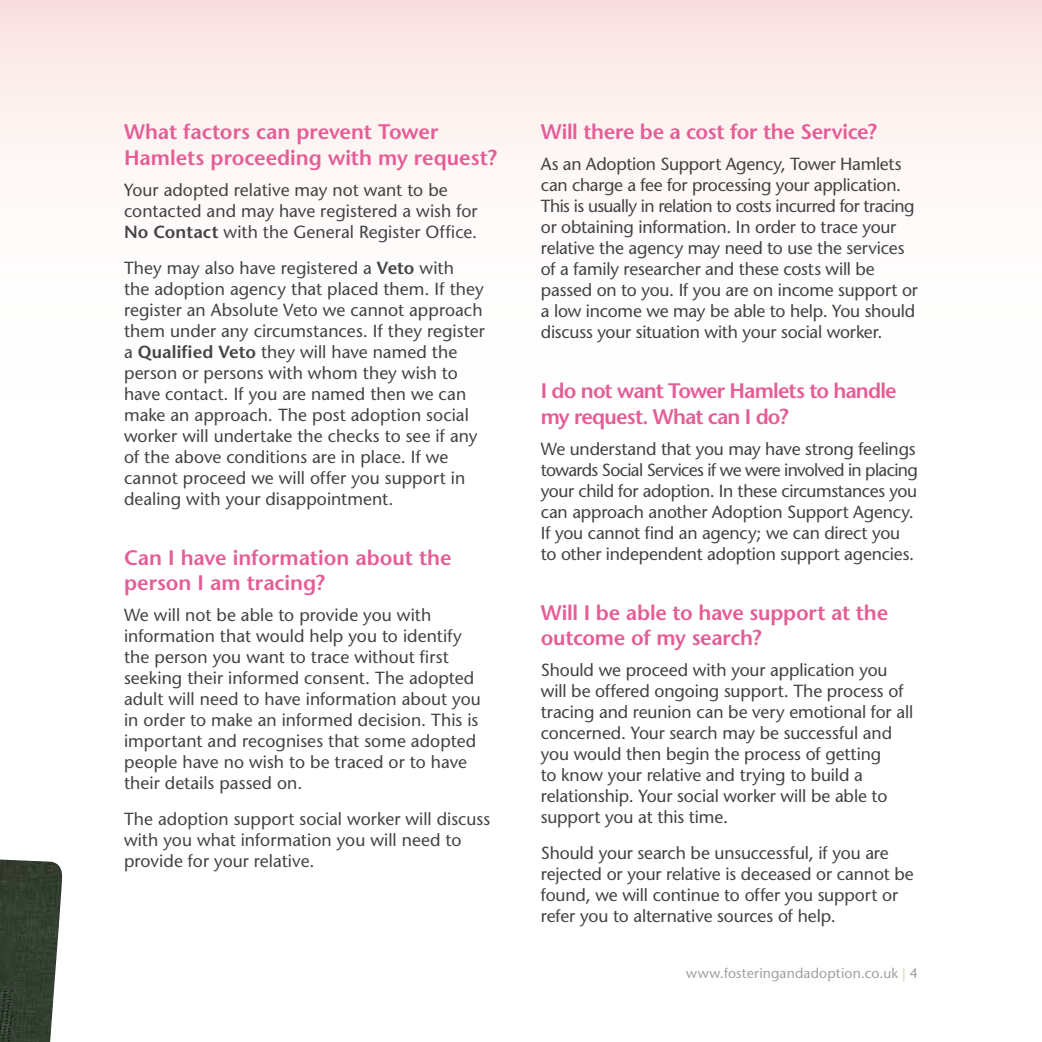
<style>
.page{position:relative;width:1042px;height:1042px;background:#fff}
.page>*{position:absolute;margin:0;border:0;box-sizing:border-box;transform-origin:0 0}
.t1{font:600 21px/25.2px "Stone Sans Std";letter-spacing:-.01em;color:#e55d96}
.t2{font:600 21px/25.2px "Stone Sans Std";letter-spacing:-.04em;color:#e55d96}
.t3{font:500 17.5px/21px "Stone Sans Std";letter-spacing:-.005em;color:#434343}
.t4{font:500 14px "Stone Sans Std";letter-spacing:.01em;color:#a0a0a0}
.s1{font-weight:600}
.s2{color:#c6d9a1}
</style>
<div class="page">
<div style="left:0;top:0;width:1042px;height:481px;background:linear-gradient(to bottom,#fbeae7,#fff)"></div>
<img style="left:0;top:859px;width:33px;height:131px">
<img style="left:0;top:990px;width:12px;height:52px">
<svg style="left:0;top:936px;width:1px;height:89px"></svg>
<img style="left:12px;top:861px;width:50px;height:181px">
<p class="t1" style="left:124px;top:120px;width:374px">What factors can prevent Tower<br>Hamlets proceeding with my request?</p>
<p class="t3" style="left:124px;top:179px;width:355px">Your adopted relative may not want to be contacted and may have registered a wish for<br><span class="s1">No Contact</span> with the General Register Office.</p>
<p class="t3" style="left:124px;top:257px;width:362px">They may also have registered a <span class="s1">Veto</span> with<br>the adoption agency that placed them. If they register an Absolute Veto we cannot approach them under any circumstances. If they register a <span class="s1">Qualified Veto</span> they will have named the person or persons with whom they wish to have contact. If you are named then we can make an approach. The post adoption social worker will undertake the checks to see if any of the above conditions are in place. If we cannot proceed we will offer you support in dealing with your disappointment.</p>
<p class="t1" style="left:124px;top:544px;width:329px">Can I have information about the person I am tracing?</p>
<p class="t3" style="left:124px;top:604px;width:358px">We will not be able to provide you with information that would help you to identify the person you want to trace without first seeking their informed consent. The adopted adult will need to have information about you in order to make an informed decision. This is important and recognises that some adopted people have no wish to be traced or to have their details passed on.</p>
<p class="t3" style="left:124px;top:808px;width:368px">The adoption support social worker will discuss with you what information you will need to provide for your relative.</p>
<p class="t1" style="left:541px;top:120px;width:338px">Will there be a cost for the Service?</p>
<p class="t3" style="left:541px;top:154px;width:379px">As an Adoption Support Agency, Tower Hamlets can charge a fee for processing your application.<br>This is usually in relation to costs incurred for tracing or obtaining information. In order to trace your relative the agency may need to use the services of a family researcher and these costs will be passed on to you. If you are on income support or a low income we may be able to help. You should discuss your situation with your social worker.</p>
<p class="t2" style="left:541px;top:378px;width:357px">I do not want Tower Hamlets to handle my request. What can I do?</p>
<p class="t3" style="left:541px;top:438px;width:378px">We understand that you may have strong feelings towards Social Services if we were involved in placing your child for adoption. In these circumstances you can approach another Adoption Support Agency.<br>If you cannot find an agency; we can direct you to other independent adoption support agencies.</p>
<p class="t1" style="left:541px;top:599px;width:349px">Will I be able to have support at the outcome of my search?</p>
<p class="t3" style="left:541px;top:659px;width:374px">Should we proceed with your application you will be offered ongoing support. The process of tracing and reunion can be very emotional for all concerned. Your search may be successful and you would then begin the process of getting<br>to know your relative and trying to build a relationship. Your social worker will be able to support you at this time.</p>
<p class="t3" style="left:541px;top:842px;width:374px">Should your search be unsuccessful, if you are rejected or your relative is deceased or cannot be found, we will continue to offer you support or refer you to alternative sources of help.</p>
<p class="t4" style="left:686px;top:964px;width:233px">www.fosteringandadoption.co.uk <span class="s2">|</span> 4</p>
</div>
